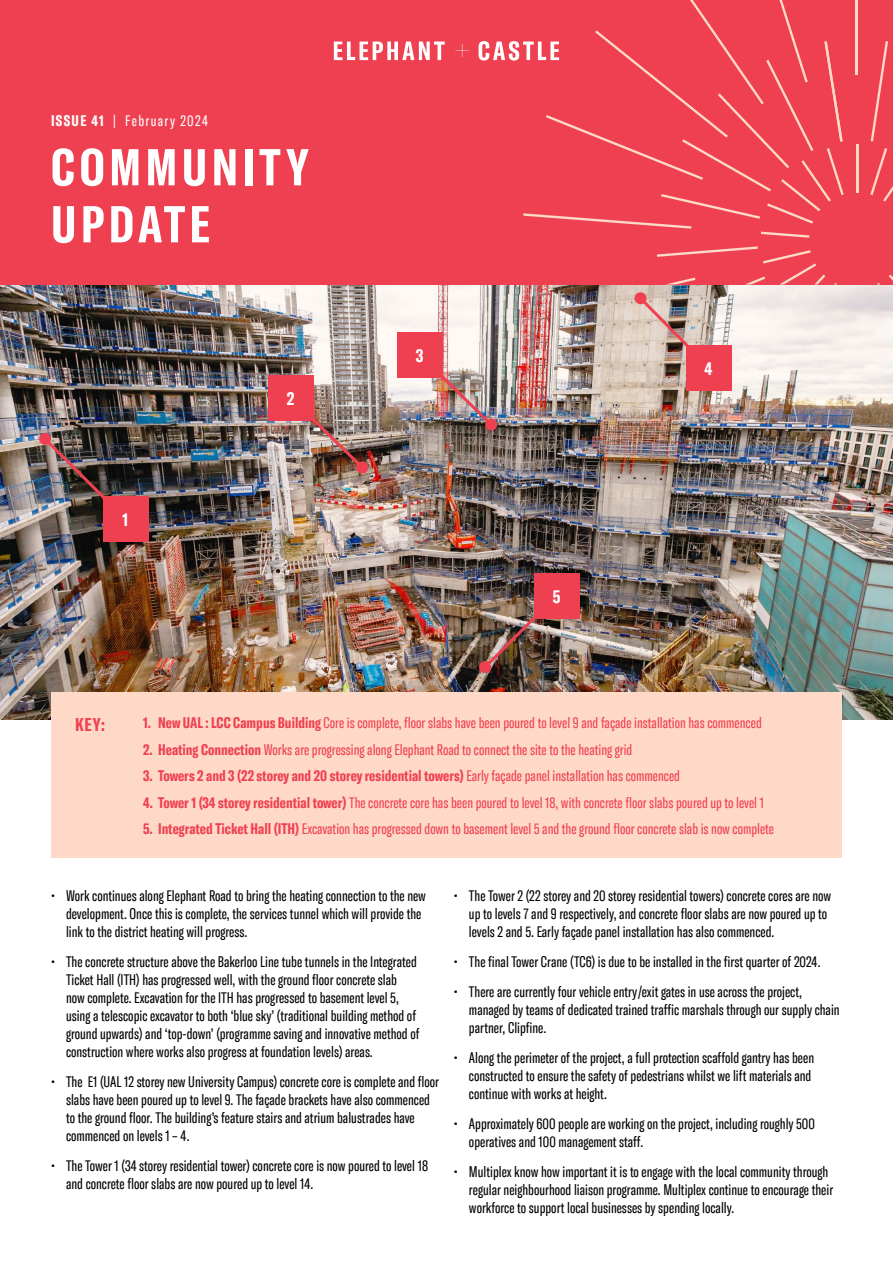
<style>
.page{position:relative;width:893px;height:1263px;background:#fff}
.page>*{position:absolute;margin:0;border:0;box-sizing:border-box;transform-origin:0 0}
.t1{font:700 extra-condensed 51px/57px "GT America";letter-spacing:.09em;color:#fff}
.t2{font:700 extra-condensed 18px "GT America";color:#fff}
.t3{font:700 extra-condensed 18px "GT America";color:#ef4052}
.t4{font:extra-condensed 15px/18px "GT America";color:#000}
.t5{font:extra-condensed 15px "GT America";color:#ef4052}
.t6{font:700 extra-condensed 15px "GT America";color:#ef4052}
.t7{font:extra-condensed 15px "GT America";letter-spacing:.09em;color:#fff}
.s1{font-weight:700}
.s2{font-weight:400}
</style>
<div class="page">
<img style="left:0;top:284px;width:893px;height:436px">
<div style="left:0;top:0;width:893px;height:284px;background:#ef4052"></div>
<hr style="left:856px;top:0;width:2px;height:74px;background:#ffd9c7">
<svg style="left:871px;top:41px;width:17px;height:100px"></svg>
<hr style="left:856px;top:144px;width:2px;height:48px;background:#ffd9c7">
<svg style="left:870px;top:148px;width:23px;height:54px"></svg>
<svg style="left:889px;top:275px;width:4px;height:6px"></svg>
<svg style="left:657px;top:246px;width:168px;height:38px"></svg>
<svg style="left:334px;top:42px;width:111px;height:18px"></svg>
<svg style="left:479px;top:0;width:365px;height:238px"></svg>
<svg style="left:455px;top:44px;width:14px;height:13px"></svg>
<div style="left:51px;top:692px;width:791px;height:166px;background:#ffd9c7"></div>
<img style="left:481px;top:592px;width:79px;height:79px">
<div style="left:479px;top:661px;width:12px;height:12px;background:#ef4052;border-radius:50%"></div>
<img style="left:41px;top:435px;width:88px;height:87px">
<div style="left:39px;top:433px;width:12px;height:12px;background:#ef4052;border-radius:50%"></div>
<img style="left:636px;top:294px;width:79px;height:80px">
<div style="left:634px;top:292px;width:12px;height:12px;background:#ef4052;border-radius:50%"></div>
<div style="left:534px;top:573px;width:45px;height:45px;background:#ef4052"></div>
<div style="left:103px;top:497px;width:45px;height:45px;background:#ef4052"></div>
<div style="left:686px;top:345px;width:45px;height:45px;background:#ef4052"></div>
<img style="left:288px;top:394px;width:79px;height:78px">
<div style="left:356px;top:461px;width:12px;height:12px;background:#ef4052;border-radius:50%"></div>
<img style="left:416px;top:352px;width:79px;height:77px">
<div style="left:485px;top:419px;width:12px;height:12px;background:#ef4052;border-radius:50%"></div>
<div style="left:268px;top:375px;width:45px;height:45px;background:#ef4052"></div>
<div style="left:397px;top:332px;width:45px;height:45px;background:#ef4052"></div>
<p class="t7" style="left:51px;top:112px;width:158px"><span class="s1">ISSUE 41</span> | February 2024</p>
<h1 class="t1" style="left:51px;top:139px;width:259px">COMMUNITY<br>UPDATE</h1>
<p class="t2" style="left:123px;top:509px;width:7px">1</p>
<p class="t2" style="left:287px;top:387px;width:9px">2</p>
<p class="t2" style="left:416px;top:345px;width:9px">3</p>
<p class="t2" style="left:553px;top:585px;width:9px">5</p>
<p class="t2" style="left:704px;top:357px;width:9px">4</p>
<p class="t3" style="left:75px;top:713px;width:31px">KEY:</p>
<p class="t5" style="left:143px;top:714px;width:620px"><span class="s1">1. New UAL : LCC Campus Building</span> Core is complete, floor slabs have been poured to level 9 and façade installation has commenced</p>
<p class="t5" style="left:143px;top:741px;width:491px"><span class="s1">2. Heating Connection</span> Works are progressing along Elephant Road to connect the site to the heating grid</p>
<p class="t6" style="left:143px;top:767px;width:538px">3. Towers 2 and 3 (22 storey and 20 storey residential towers) <span class="s2">Early façade panel installation has commenced</span></p>
<p class="t5" style="left:143px;top:794px;width:622px"><span class="s1">4. Tower 1 (34 storey residential tower)</span> The concrete core has been poured to level 18, with concrete floor slabs poured up to level 1</p>
<p class="t5" style="left:143px;top:820px;width:632px"><span class="s1">5. Integrated Ticket Hall (ITH)</span> Excavation has progressed down to basement level 5 and the ground floor concrete slab is now complete</p>
<p class="t4" style="left:66px;top:886px;width:361px;text-indent:-15px">• Work continues along Elephant Road to bring the heating connection to the new development. Once this is complete, the services tunnel which will provide the link to the district heating will progress.</p>
<p class="t4" style="left:66px;top:952px;width:355px;text-indent:-15px">• The concrete structure above the Bakerloo Line tube tunnels in the Integrated Ticket Hall (ITH) has progressed well, with the ground floor concrete slab now complete. Excavation for the ITH has progressed to basement level 5, using a telescopic excavator to both ‘blue sky’ (traditional building method of ground upwards) and ‘top-down’ (programme saving and innovative method of construction where works also progress at foundation levels) areas.</p>
<p class="t4" style="left:66px;top:1072px;width:374px;text-indent:-15px">• The E1 (UAL 12 storey new University Campus) concrete core is complete and floor slabs have been poured up to level 9. The façade brackets have also commenced to the ground floor. The building’s feature stairs and atrium balustrades have commenced on levels 1 – 4.</p>
<p class="t4" style="left:66px;top:1156px;width:364px;text-indent:-15px">• The Tower 1 (34 storey residential tower) concrete core is now poured to level 18 and concrete floor slabs are now poured up to level 14.</p>
<p class="t4" style="left:469px;top:886px;width:364px;text-indent:-15px">• The Tower 2 (22 storey and 20 storey residential towers) concrete cores are now up to levels 7 and 9 respectively, and concrete floor slabs are now poured up to levels 2 and 5. Early façade panel installation has also commenced.</p>
<p class="t4" style="left:454px;top:952px;width:368px">• The final Tower Crane (TC6) is due to be installed in the first quarter of 2024.</p>
<p class="t4" style="left:469px;top:982px;width:372px;text-indent:-15px">• There are currently four vehicle entry/exit gates in use across the project, managed by teams of dedicated trained traffic marshals through our supply chain partner, Clipfine.</p>
<p class="t4" style="left:469px;top:1048px;width:347px;text-indent:-15px">• Along the perimeter of the project, a full protection scaffold gantry has been constructed to ensure the safety of pedestrians whilst we lift materials and continue with works at height.</p>
<p class="t4" style="left:469px;top:1114px;width:347px;text-indent:-15px">• Approximately 600 people are working on the project, including roughly 500 operatives and 100 management staff.</p>
<p class="t4" style="left:469px;top:1162px;width:366px;text-indent:-15px">• Multiplex know how important it is to engage with the local community through regular neighbourhood liaison programme. Multiplex continue to encourage their workforce to support local businesses by spending locally.</p>
</div>
